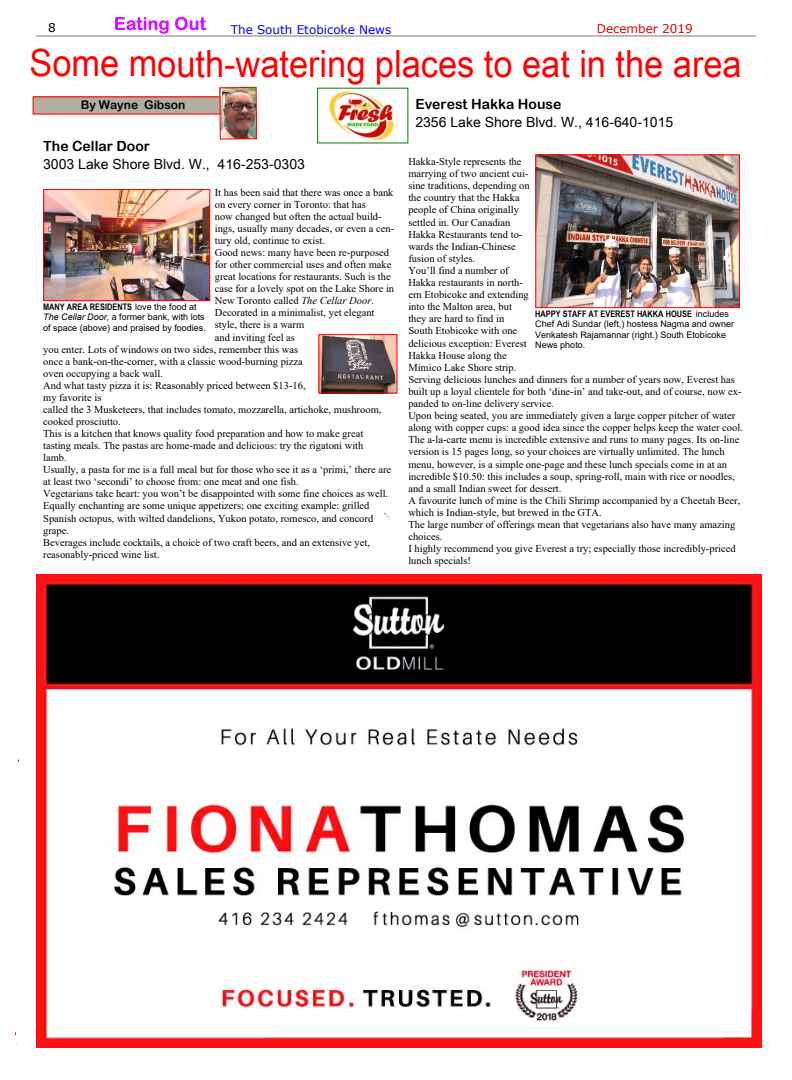
<style>
.page{position:relative;width:792px;height:1080px;background:#fff}
.page>*{position:absolute;margin:0;border:0;box-sizing:border-box;transform-origin:0 0}
.t1{font:37.5px "Arial Unicode MS";color:#f00;scale:.92 1}
.t2{font:14px "Arial Unicode MS";color:#000}
.t3{font:14px "Arial Rounded MT Bold";color:#000}
.t4{font:12px "Verdana";color:#00f}
.t5{font:12px "Arial Rounded MT Bold";color:#000}
.t6{font:12px "Verdana";color:#dc0000}
.t7{font:12px "Verdana";color:#000}
.t8{font:10.5px/12.1px "Times New Roman";color:#000}
.t9{font:9px/10.3px "Arial";color:#000}
.t10{font:700 9px "Arial Narrow";color:#000}
.s1{font-style:italic}
.s2{font-family:"Arial";font-weight:400}
</style>
<div class="page">
<hr style="left:36px;top:36px;width:720px;height:1px;background:#797979">
<svg style="left:115px;top:17px;width:54px;height:17px"></svg>
<svg style="left:175px;top:17px;width:31px;height:13px"></svg>
<svg style="left:384px;top:512px;width:6px;height:8px"></svg>
<img style="left:219px;top:86px;width:39px;height:54px">
<div style="left:33px;top:97px;width:187px;height:17px;background:#b4ae9f"></div>
<img style="left:328px;top:90px;width:67px;height:51px">
<img style="left:36px;top:574px;width:726px;height:473px">
<img style="left:537px;top:156px;width:201px;height:150px">
<div style="left:535px;top:154px;width:205px;height:154px;border:1px solid #f00"></div>
<img style="left:45px;top:191px;width:163px;height:108px">
<div style="left:43px;top:189px;width:167px;height:112px;border:1px solid #f00"></div>
<img style="left:320px;top:336px;width:75px;height:56px">
<p class="t7" style="left:48px;top:23px;width:9px">8</p>
<p class="t4" style="left:231px;top:25px;width:162px">The South Etobicoke News</p>
<p class="t6" style="left:597px;top:24px;width:97px">December 2019</p>
<h1 class="t1" style="left:29px;top:49px;width:776px">Some mouth-watering places to eat in the area</h1>
<p class="t5" style="left:81px;top:100px;width:106px">By Wayne Gibson</p>
<h2 class="t3" style="left:43px;top:141px;width:108px">The Cellar Door</h2>
<h2 class="t2" style="left:43px;top:159px;width:263px">3003 Lake Shore Blvd. W., 416-253-0303</h2>
<p class="t8" style="left:215px;top:187px;width:180px">It has been said that there was once a bank</p>
<p class="t8" style="left:215px;top:199px;width:153px">on every corner in Toronto: that has</p>
<p class="t8" style="left:215px;top:211px;width:168px">now changed but often the actual build-</p>
<p class="t8" style="left:215px;top:223px;width:181px">ings, usually many decades, or even a cen-</p>
<p class="t8" style="left:215px;top:235px;width:112px">tury old, continue to exist.</p>
<p class="t8" style="left:215px;top:247px;width:176px">Good news: many have been re-purposed</p>
<p class="t8" style="left:215px;top:260px;width:178px">for other commercial uses and often make</p>
<p class="t8" style="left:215px;top:272px;width:177px">great locations for restaurants. Such is the</p>
<p class="t8" style="left:215px;top:284px;width:181px">case for a lovely spot on the Lake Shore in</p>
<p class="t8" style="left:215px;top:296px;width:161px">New Toronto called <span class="s1">The Cellar Door</span>.</p>
<p class="t8" style="left:215px;top:308px;width:161px">Decorated in a minimalist, yet elegant</p>
<p class="t8" style="left:215px;top:320px;width:91px">style, there is a warm</p>
<p class="t8" style="left:215px;top:332px;width:82px">and inviting feel as</p>
<p class="t8" style="left:43px;top:344px;width:257px">you enter. Lots of windows on two sides, remember this was</p>
<p class="t8" style="left:43px;top:356px;width:261px">once a bank-on-the-corner, with a classic wood-burning pizza</p>
<p class="t8" style="left:43px;top:368px;width:121px">oven occupying a back wall.</p>
<p class="t8" style="left:43px;top:380px;width:264px">And what tasty pizza it is: Reasonably priced between $13-16,</p>
<p class="t8" style="left:43px;top:392px;width:60px">my favorite is</p>
<p class="t8" style="left:43px;top:404px;width:340px">called the 3 Musketeers, that includes tomato, mozzarella, artichoke, mushroom,</p>
<p class="t8" style="left:43px;top:416px;width:79px">cooked prosciutto.</p>
<p class="t8" style="left:43px;top:429px;width:322px">This is a kitchen that knows quality food preparation and how to make great</p>
<p class="t8" style="left:43px;top:441px;width:322px">tasting meals. The pastas are home-made and delicious: try the rigatoni with</p>
<p class="t8" style="left:43px;top:453px;width:25px">lamb.</p>
<p class="t8" style="left:43px;top:465px;width:349px">Usually, a pasta for me is a full meal but for those who see it as a ‘primi,’ there are</p>
<p class="t8" style="left:43px;top:477px;width:257px">at least two ‘secondi’ to choose from: one meat and one fish.</p>
<p class="t8" style="left:43px;top:489px;width:347px">Vegetarians take heart: you won’t be disappointed with some fine choices as well.</p>
<p class="t8" style="left:43px;top:501px;width:328px">Equally enchanting are some unique appetizers; one exciting example: grilled</p>
<p class="t8" style="left:43px;top:513px;width:332px">Spanish octopus, with wilted dandelions, Yukon potato, romesco, and concord</p>
<p class="t8" style="left:43px;top:525px;width:27px">grape.</p>
<p class="t8" style="left:43px;top:537px;width:328px">Beverages include cocktails, a choice of two craft beers, and an extensive yet,</p>
<p class="t8" style="left:43px;top:549px;width:118px">reasonably-priced wine list.</p>
<h2 class="t3" style="left:415px;top:99px;width:148px">Everest Hakka House</h2>
<h2 class="t2" style="left:415px;top:117px;width:259px">2356 Lake Shore Blvd. W., 416-640-1015</h2>
<p class="t8" style="left:408px;top:157px;width:336px">Hakka-Style represents the<br>marrying of two ancient cui-<br>sine traditions, depending on<br>the country that the Hakka<br>people of China originally<br>settled in. Our Canadian<br>Hakka Restaurants tend to-<br>wards the Indian-Chinese<br>fusion of styles.<br>You’ll find a number of<br>Hakka restaurants in north-<br>ern Etobicoke and extending<br>into the Malton area, but<br>they are hard to find in<br>South Etobicoke with one<br>delicious exception: Everest<br>Hakka House along the<br>Mimico Lake Shore strip.<br>Serving delicious lunches and dinners for a number of years now, Everest has built up a loyal clientele for both ‘dine-in’ and take-out, and of course, now ex&shy;panded to on-line delivery service.<br>Upon being seated, you are immediately given a large copper pitcher of water along with copper cups: a good idea since the copper helps keep the water cool.<br>The a-la-carte menu is incredible extensive and runs to many pages. Its on-line version is 15 pages long, so your choices are virtually unlimited. The lunch menu, however, is a simple one-page and these lunch specials come in at an incredible $10.50: this includes a soup, spring-roll, main with rice or noodles, and a small Indian sweet for dessert.<br>A favourite lunch of mine is the Chili Shrimp accompanied by a Cheetah Beer, which is Indian-style, but brewed in the GTA.<br>The large number of offerings mean that vegetarians also have many amazing choices.<br>I highly recommend you give Everest a try; especially those incredibly-priced lunch specials!</p>
<p class="t10" style="left:43px;top:304px;width:155px">MANY AREA RESIDENTS <span class="s2">love the food at</span></p>
<p class="t9" style="left:43px;top:313px;width:164px"><span class="s1">The Cellar Door,</span> a former bank, with lots of space (above) and praised by foodies.</p>
<p class="t10" style="left:535px;top:311px;width:195px">HAPPY STAFF AT EVEREST HAKKA HOUSE <span class="s2">includes</span></p>
<p class="t9" style="left:535px;top:320px;width:200px">Chef Adi Sundar (left,) hostess Nagma and owner<br>Venkatesh Rajamannar (right.) South Etobicoke<br>News photo.</p>
</div>
